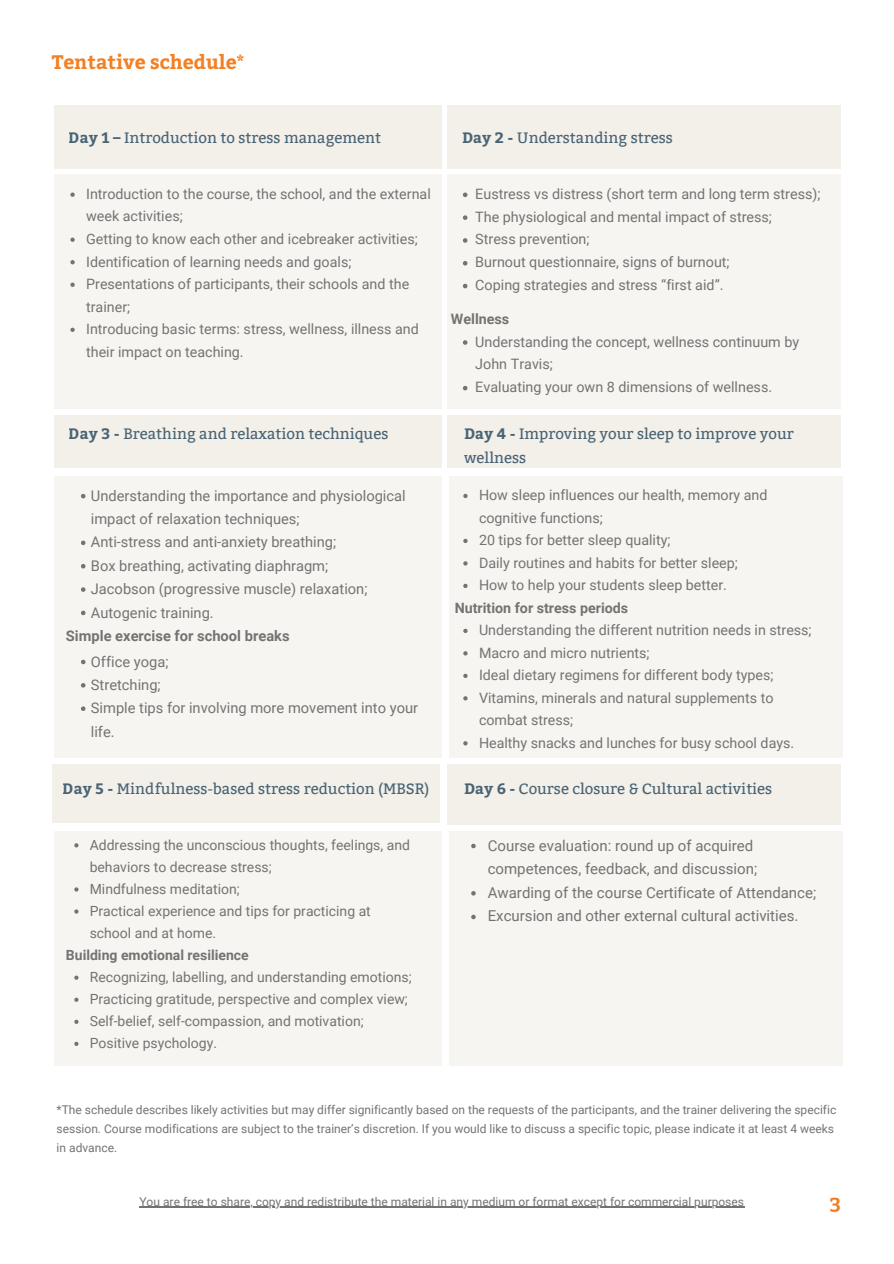
<style>
.page{position:relative;width:894px;height:1264px;background:#fff}
.page>*{position:absolute;margin:0;border:0;box-sizing:border-box;transform-origin:0 0}
.t1{font:700 19.5px "Bitter";color:#f38023}
.t2{font:15px/23.7px "Bitter";color:#1e4157}
.t3{font:15px/23.7px "Roboto";color:#737373}
.t4{font:14.7px/23.4px "Roboto";color:#737373}
.t5{font:700 14.7px "Roboto";color:#737373}
.t6{font:14.4px/22.8px "Roboto";color:#737373}
.t7{font:700 14.4px "Roboto";color:#737373}
.t8{font:14.25px/22.5px "Roboto";color:#737373}
.t9{font:700 14.25px "Roboto";color:#737373}
.t10{font:13.95px/22px "Roboto";color:#737373}
.t11{font:700 13.95px "Roboto";color:#737373}
.t12{font:12px "Roboto";color:#737373}
.s1{font-weight:700}
</style>
<div class="page">
<img style="left:52px;top:105px;width:791px;height:1108px">
<div style="left:54px;top:106px;width:387px;height:63px;background:#f3efe9"></div>
<div style="left:54px;top:415px;width:387px;height:53px;background:#f3efe9"></div>
<div style="left:53px;top:764px;width:387px;height:58px;background:#f3efe9"></div>
<div style="left:447px;top:106px;width:393px;height:63px;background:#f3efe9"></div>
<div style="left:447px;top:764px;width:393px;height:61px;background:#f3efe9"></div>
<div style="left:447px;top:415px;width:393px;height:53px;background:#f3efe9"></div>
<div style="left:54px;top:174px;width:387px;height:234px;background:#f7f5f1"></div>
<div style="left:54px;top:476px;width:387px;height:281px;background:#f7f5f1"></div>
<div style="left:54px;top:831px;width:387px;height:235px;background:#f7f5f1"></div>
<div style="left:447px;top:174px;width:393px;height:234px;background:#f7f5f1"></div>
<div style="left:449px;top:476px;width:393px;height:281px;background:#f7f5f1"></div>
<div style="left:449px;top:831px;width:393px;height:235px;background:#f7f5f1"></div>
<svg style="left:70px;top:192px;width:5px;height:5px"></svg>
<svg style="left:70px;top:237px;width:5px;height:5px"></svg>
<svg style="left:70px;top:260px;width:5px;height:4px"></svg>
<svg style="left:70px;top:282px;width:5px;height:5px"></svg>
<svg style="left:70px;top:328px;width:5px;height:4px"></svg>
<svg style="left:81px;top:494px;width:4px;height:4px"></svg>
<svg style="left:81px;top:540px;width:4px;height:5px"></svg>
<svg style="left:81px;top:564px;width:4px;height:4px"></svg>
<svg style="left:81px;top:587px;width:4px;height:5px"></svg>
<svg style="left:81px;top:610px;width:4px;height:5px"></svg>
<svg style="left:81px;top:659px;width:4px;height:5px"></svg>
<svg style="left:81px;top:683px;width:4px;height:4px"></svg>
<svg style="left:81px;top:706px;width:4px;height:5px"></svg>
<svg style="left:74px;top:843px;width:4px;height:4px"></svg>
<svg style="left:74px;top:887px;width:4px;height:4px"></svg>
<svg style="left:74px;top:909px;width:4px;height:4px"></svg>
<svg style="left:74px;top:975px;width:4px;height:4px"></svg>
<svg style="left:74px;top:997px;width:4px;height:4px"></svg>
<svg style="left:74px;top:1019px;width:4px;height:4px"></svg>
<svg style="left:74px;top:1041px;width:4px;height:4px"></svg>
<svg style="left:463px;top:192px;width:4px;height:5px"></svg>
<svg style="left:463px;top:215px;width:4px;height:5px"></svg>
<svg style="left:463px;top:238px;width:4px;height:5px"></svg>
<svg style="left:463px;top:261px;width:4px;height:4px"></svg>
<svg style="left:463px;top:284px;width:4px;height:4px"></svg>
<svg style="left:463px;top:340px;width:4px;height:5px"></svg>
<svg style="left:463px;top:386px;width:4px;height:4px"></svg>
<svg style="left:463px;top:494px;width:4px;height:4px"></svg>
<svg style="left:463px;top:539px;width:4px;height:4px"></svg>
<svg style="left:463px;top:561px;width:4px;height:4px"></svg>
<svg style="left:463px;top:583px;width:4px;height:5px"></svg>
<svg style="left:463px;top:628px;width:4px;height:5px"></svg>
<svg style="left:463px;top:651px;width:4px;height:4px"></svg>
<svg style="left:463px;top:673px;width:4px;height:5px"></svg>
<svg style="left:463px;top:696px;width:4px;height:4px"></svg>
<svg style="left:463px;top:741px;width:4px;height:4px"></svg>
<svg style="left:471px;top:843px;width:4px;height:5px"></svg>
<svg style="left:471px;top:891px;width:4px;height:4px"></svg>
<svg style="left:471px;top:914px;width:4px;height:5px"></svg>
<hr style="left:139px;top:1206px;width:605px;height:1px;background:#737373">
<p class="t1" style="left:52px;top:48px;width:194px">Tentative schedule*</p>
<p class="t2" style="left:69px;top:126px;width:313px"><span class="s1">Day 1 –</span> Introduction to stress management</p>
<p class="t2" style="left:462px;top:126px;width:212px"><span class="s1">Day 2 -</span> Understanding stress</p>
<p class="t8" style="left:86px;top:183px;width:346px">Introduction to the course, the school, and the external week activities;</p>
<p class="t8" style="left:86px;top:228px;width:333px">Getting to know each other and icebreaker activities;</p>
<p class="t8" style="left:86px;top:250px;width:267px">Identification of learning needs and goals;</p>
<p class="t8" style="left:86px;top:273px;width:324px">Presentations of participants, their schools and the trainer;</p>
<p class="t8" style="left:86px;top:318px;width:334px">Introducing basic terms: stress, wellness, illness and their impact on teaching.</p>
<p class="t6" style="left:475px;top:182px;width:346px">Eustress vs distress (short term and long term stress);</p>
<p class="t6" style="left:475px;top:205px;width:298px">The physiological and mental impact of stress;</p>
<p class="t6" style="left:475px;top:228px;width:116px">Stress prevention;</p>
<p class="t6" style="left:475px;top:251px;width:256px">Burnout questionnaire, signs of burnout;</p>
<p class="t6" style="left:475px;top:274px;width:250px">Coping strategies and stress “first aid”.</p>
<p class="t7" style="left:451px;top:310px;width:60px">Wellness</p>
<p class="t6" style="left:475px;top:330px;width:325px">Understanding the concept, wellness continuum by<br>John Travis;</p>
<p class="t6" style="left:475px;top:376px;width:298px">Evaluating your own 8 dimensions of wellness.</p>
<p class="t2" style="left:69px;top:422px;width:321px"><span class="s1">Day 3 -</span> Breathing and relaxation techniques</p>
<p class="t2" style="left:464px;top:422px;width:331px"><span class="s1">Day 4 -</span> Improving your sleep to improve your wellness</p>
<p class="t4" style="left:91px;top:484px;width:316px">Understanding the importance and physiological impact of relaxation techniques;</p>
<p class="t4" style="left:91px;top:530px;width:247px">Anti-stress and anti-anxiety breathing;</p>
<p class="t4" style="left:91px;top:554px;width:239px">Box breathing, activating diaphragm;</p>
<p class="t4" style="left:91px;top:577px;width:278px">Jacobson (progressive muscle) relaxation;</p>
<p class="t4" style="left:91px;top:601px;width:124px">Autogenic training.</p>
<p class="t4" style="left:91px;top:650px;width:79px">Office yoga;</p>
<p class="t4" style="left:91px;top:673px;width:71px">Stretching;</p>
<p class="t4" style="left:91px;top:696px;width:329px">Simple tips for involving more movement into your life.</p>
<p class="t5" style="left:66px;top:627px;width:225px">Simple exercise for school breaks</p>
<p class="t8" style="left:479px;top:484px;width:290px">How sleep influences our health, memory and cognitive functions;</p>
<p class="t8" style="left:479px;top:529px;width:193px">20 tips for better sleep quality;</p>
<p class="t8" style="left:479px;top:551px;width:260px">Daily routines and habits for better sleep;</p>
<p class="t8" style="left:479px;top:574px;width:249px">How to help your students sleep better.</p>
<p class="t8" style="left:479px;top:619px;width:334px">Understanding the different nutrition needs in stress;</p>
<p class="t8" style="left:479px;top:641px;width:172px">Macro and micro nutrients;</p>
<p class="t8" style="left:479px;top:664px;width:296px">Ideal dietary regimens for different body types;</p>
<p class="t8" style="left:479px;top:686px;width:296px">Vitamins, minerals and natural supplements to combat stress;</p>
<p class="t8" style="left:479px;top:731px;width:317px">Healthy snacks and lunches for busy school days.</p>
<p class="t9" style="left:454px;top:599px;width:175px">Nutrition for stress periods</p>
<p class="t2" style="left:63px;top:777px;width:368px"><span class="s1">Day 5 -</span> Mindfulness-based stress reduction (MBSR)</p>
<p class="t2" style="left:464px;top:777px;width:309px"><span class="s1">Day 6 -</span> Course closure &amp; Cultural activities</p>
<p class="t10" style="left:90px;top:833px;width:322px">Addressing the unconscious thoughts, feelings, and behaviors to decrease stress;</p>
<p class="t10" style="left:90px;top:877px;width:151px">Mindfulness meditation;</p>
<p class="t10" style="left:90px;top:900px;width:282px">Practical experience and tips for practicing at school and at home.</p>
<p class="t10" style="left:90px;top:966px;width:323px">Recognizing, labelling, and understanding emotions;</p>
<p class="t10" style="left:90px;top:988px;width:319px">Practicing gratitude, perspective and complex view;</p>
<p class="t10" style="left:90px;top:1010px;width:275px">Self-belief, self-compassion, and motivation;</p>
<p class="t10" style="left:90px;top:1032px;width:129px">Positive psychology.</p>
<p class="t11" style="left:66px;top:946px;width:184px">Building emotional resilience</p>
<p class="t3" style="left:487px;top:833px;width:271px">Course evaluation: round up of acquired competences, feedback, and discussion;</p>
<p class="t3" style="left:487px;top:880px;width:330px">Awarding of the course Certificate of Attendance;</p>
<p class="t3" style="left:487px;top:904px;width:312px">Excursion and other external cultural activities.</p>
<p class="t12" style="left:57px;top:1102px;width:781px">*The schedule describes likely activities but may differ significantly based on the requests of the participants, and the trainer delivering the specific</p>
<p class="t12" style="left:57px;top:1121px;width:778px">session. Course modifications are subject to the trainer’s discretion. If you would like to discuss a specific topic, please indicate it at least 4 weeks</p>
<p class="t12" style="left:57px;top:1140px;width:62px">in advance.</p>
<p class="t12" style="left:139px;top:1194px;width:606px">You are free to share, copy and redistribute the material in any medium or format except for commercial purposes</p>
</div>
